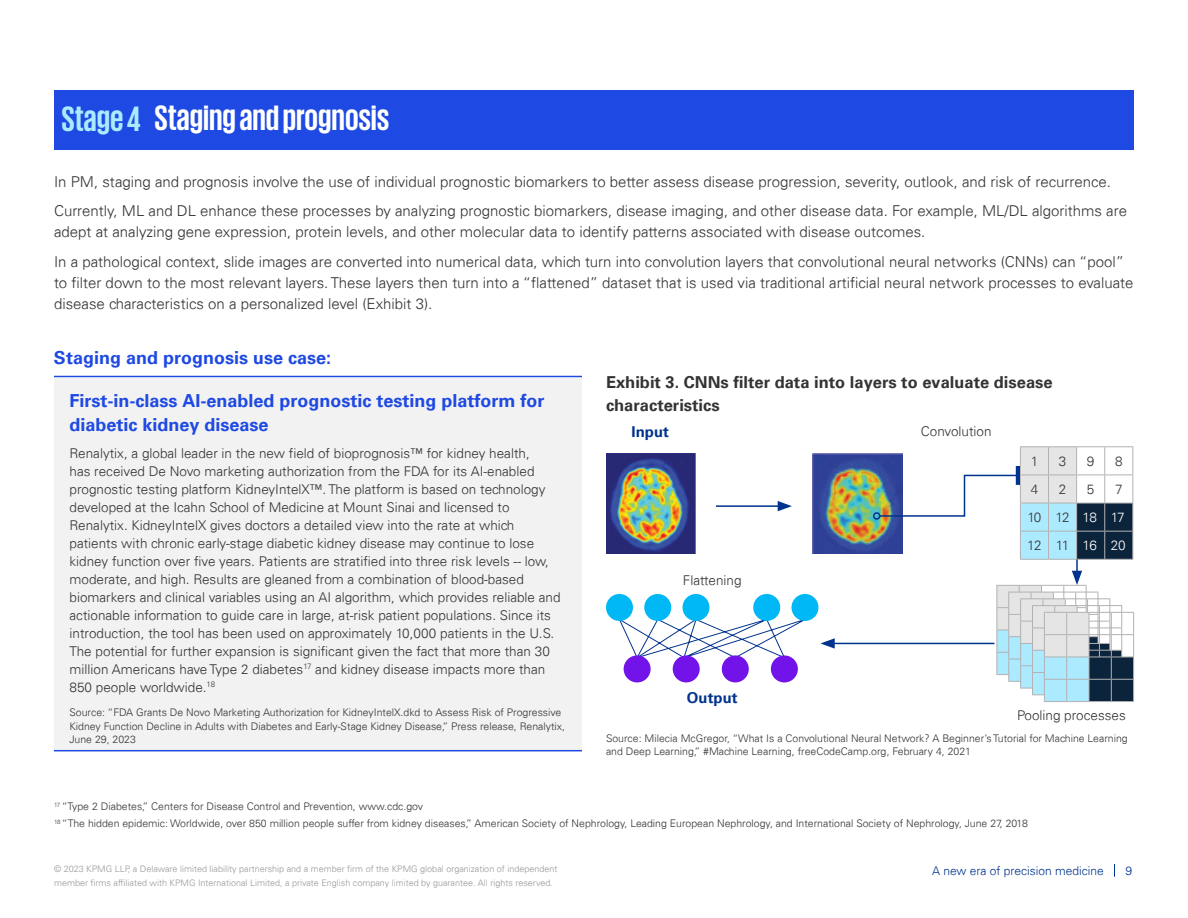
<style>
.page{position:relative;width:1188px;height:918px;background:#fff}
.page>*{position:absolute;margin:0;border:0;box-sizing:border-box;transform-origin:0 0}
.t1{font:700 36px "KPMG";color:#fff}
.t2{font:700 18px/24px "Univers";color:#1e49e2}
.t3{font:700 16.5px/22.5px "Univers";color:#333}
.t4{font:300 15px/29.7px "Univers 45";color:#333}
.t5{font:700 15px "Univers";color:#00338d}
.t6{font:300 13.5px/18px "Univers 45";color:#333}
.t7{font:300 13.5px/28.2px "Univers 45";letter-spacing:-.05em;color:#333}
.t8{font:300 12px "Univers 45";color:#00338d}
.t9{font:300 10.5px/13.5px "Univers 45";color:#333}
.t10{font:300 9px "Univers 45";color:#989898}
.s1{color:#aceaff}
.s2{color:#fff}
</style>
<div class="page">
<img style="left:606px;top:454px;width:89px;height:99px">
<img style="left:813px;top:454px;width:65px;height:99px">
<div style="left:873px;top:512px;width:7px;height:8px;border:2px solid #00338d;border-radius:50%"></div>
<svg style="left:878px;top:446px;width:256px;height:256px"></svg>
<hr style="left:833px;top:643px;width:161px;height:1px;background:#00338d">
<svg style="left:820px;top:638px;width:15px;height:11px"></svg>
<hr style="left:716px;top:505px;width:64px;height:2px;background:#00338d">
<svg style="left:778px;top:501px;width:14px;height:10px"></svg>
<svg style="left:619px;top:618px;width:184px;height:40px"></svg>
<div style="left:606px;top:594px;width:27px;height:27px;background:#00b8f5;border-radius:50%"></div>
<div style="left:644px;top:594px;width:27px;height:27px;background:#00b8f5;border-radius:50%"></div>
<div style="left:753px;top:594px;width:27px;height:27px;background:#00b8f5;border-radius:50%"></div>
<div style="left:682px;top:594px;width:28px;height:27px;background:#00b8f5;border-radius:50%"></div>
<div style="left:792px;top:594px;width:27px;height:27px;background:#00b8f5;border-radius:50%"></div>
<div style="left:624px;top:655px;width:27px;height:27px;background:#7213ea;border-radius:50%"></div>
<div style="left:673px;top:655px;width:27px;height:27px;background:#7213ea;border-radius:50%"></div>
<div style="left:771px;top:655px;width:27px;height:27px;background:#7213ea;border-radius:50%"></div>
<div style="left:722px;top:655px;width:27px;height:27px;background:#7213ea;border-radius:50%"></div>
<div style="left:54px;top:378px;width:528px;height:372px;background:#f2f2f2"></div>
<hr style="left:54px;top:376px;width:528px;height:1px;background:#1e49e2">
<hr style="left:54px;top:750px;width:528px;height:1px;background:#1e49e2">
<div style="left:54px;top:90px;width:1080px;height:60px;background:#1e49e2"></div>
<svg style="left:1114px;top:864px;width:1px;height:13px"></svg>
<h1 class="t1" style="left:62px;top:100px;width:330px"><span class="s1">Stage 4</span> Staging and prognosis</h1>
<p class="t4" style="left:54px;top:167px;width:1075px">In PM, staging and prognosis involve the use of individual prognostic biomarkers to better assess disease progression, severity, outlook, and risk of recurrence.<br>Currently, ML and DL enhance these processes by analyzing prognostic biomarkers, disease imaging, and other disease data. For example, ML/DL algorithms are</p>
<p class="t4" style="left:54px;top:217px;width:1072px">adept at analyzing gene expression, protein levels, and other molecular data to identify patterns associated with disease outcomes.<br>In a pathological context, slide images are converted into numerical data, which turn into convolution layers that convolutional neural networks (CNNs) can “pool”</p>
<p class="t4" style="left:54px;top:272px;width:1081px;line-height:21px">to filter down to the most relevant layers. These layers then turn into a “flattened” dataset that is used via traditional artificial neural network processes to evaluate disease characteristics on a personalized level (Exhibit 3).</p>
<h2 class="t2" style="left:54px;top:347px;width:279px">Staging and prognosis use case:</h2>
<h2 class="t2" style="left:70px;top:390px;width:477px">First-in-class AI-enabled prognostic testing platform for diabetic kidney disease</h2>
<p class="t6" style="left:70px;top:444px;width:493px">Renalytix, a global leader in the new field of bioprognosis™ for kidney health,<br>has received De Novo marketing authorization from the FDA for its AI-enabled prognostic testing platform KidneyIntelX™. The platform is based on technology developed at the Icahn School of Medicine at Mount Sinai and licensed to Renalytix. KidneyIntelX gives doctors a detailed view into the rate at which patients with chronic early-stage diabetic kidney disease may continue to lose kidney function over five years. Patients are stratified into three risk levels -- low, moderate, and high. Results are gleaned from a combination of blood-based biomarkers and clinical variables using an AI algorithm, which provides reliable and actionable information to guide care in large, at-risk patient populations. Since its introduction, the tool has been used on approximately 10,000 patients in the U.S.<br>The potential for further expansion is significant given the fact that more than 30 million Americans have Type 2 diabetes<sup>17</sup> and kidney disease impacts more than 850 people worldwide.<sup>18</sup></p>
<p class="t9" style="left:70px;top:706px;width:497px">Source: “FDA Grants De Novo Marketing Authorization for KidneyIntelX.dkd to Assess Risk of Progressive<br>Kidney Function Decline in Adults with Diabetes and Early-Stage Kidney Disease,” Press release, Renalytix,<br>June 29, 2023</p>
<p class="t3" style="left:606px;top:372px;width:448px">Exhibit 3. CNNs filter data into layers to evaluate disease characteristics</p>
<p class="t5" style="left:632px;top:423px;width:39px">Input</p>
<p class="t6" style="left:683px;top:571px;width:60px">Flattening</p>
<p class="t5" style="left:687px;top:688px;width:52px">Output</p>
<p class="t6" style="left:921px;top:423px;width:72px">Convolution</p>
<p class="t6" style="left:1031px;top:452px;width:9px">1</p>
<p class="t6" style="left:1059px;top:452px;width:9px">3</p>
<p class="t6" style="left:1087px;top:452px;width:9px">9</p>
<p class="t6" style="left:1115px;top:452px;width:9px">8</p>
<p class="t6" style="left:1031px;top:480px;width:9px">4</p>
<p class="t6" style="left:1059px;top:480px;width:9px">2</p>
<p class="t6" style="left:1087px;top:480px;width:9px">5</p>
<p class="t7" style="left:1027px;top:475px;width:100px;text-indent:88px">7<br>10 12 <span class="s2">18 17<br></span>12 11 <span class="s2">16 20</span></p>
<p class="t6" style="left:1017px;top:706px;width:110px">Pooling processes</p>
<p class="t9" style="left:606px;top:731px;width:523px">Source: Milecia McGregor, “What Is a Convolutional Neural Network? A Beginner’s Tutorial for Machine Learning and Deep Learning,” #Machine Learning, freeCodeCamp.org, February 4, 2021</p>
<p class="t9" style="left:54px;top:798px;width:975px;line-height:17.1px"><sup>17</sup> “Type 2 Diabetes,” Centers for Disease Control and Prevention, www.cdc.gov<br><sup>18</sup> “The hidden epidemic: Worldwide, over 850 million people suffer from kidney diseases,” American Society of Nephrology, Leading European Nephrology, and International Society of Nephrology, June 27, 2018</p>
<p class="t10" style="left:54px;top:864px;width:505px">© 2023 KPMG LLP, a Delaware limited liability partnership and a member firm of the KPMG global organization of independent</p>
<p class="t8" style="left:1125px;top:863px;width:8px">9</p>
<p class="t10" style="left:54px;top:877px;width:501px">member firms affiliated with KPMG International Limited, a private English company limited by guarantee. All rights reserved.</p>
<p class="t8" style="left:932px;top:863px;width:173px">A new era of precision medicine</p>
</div>
